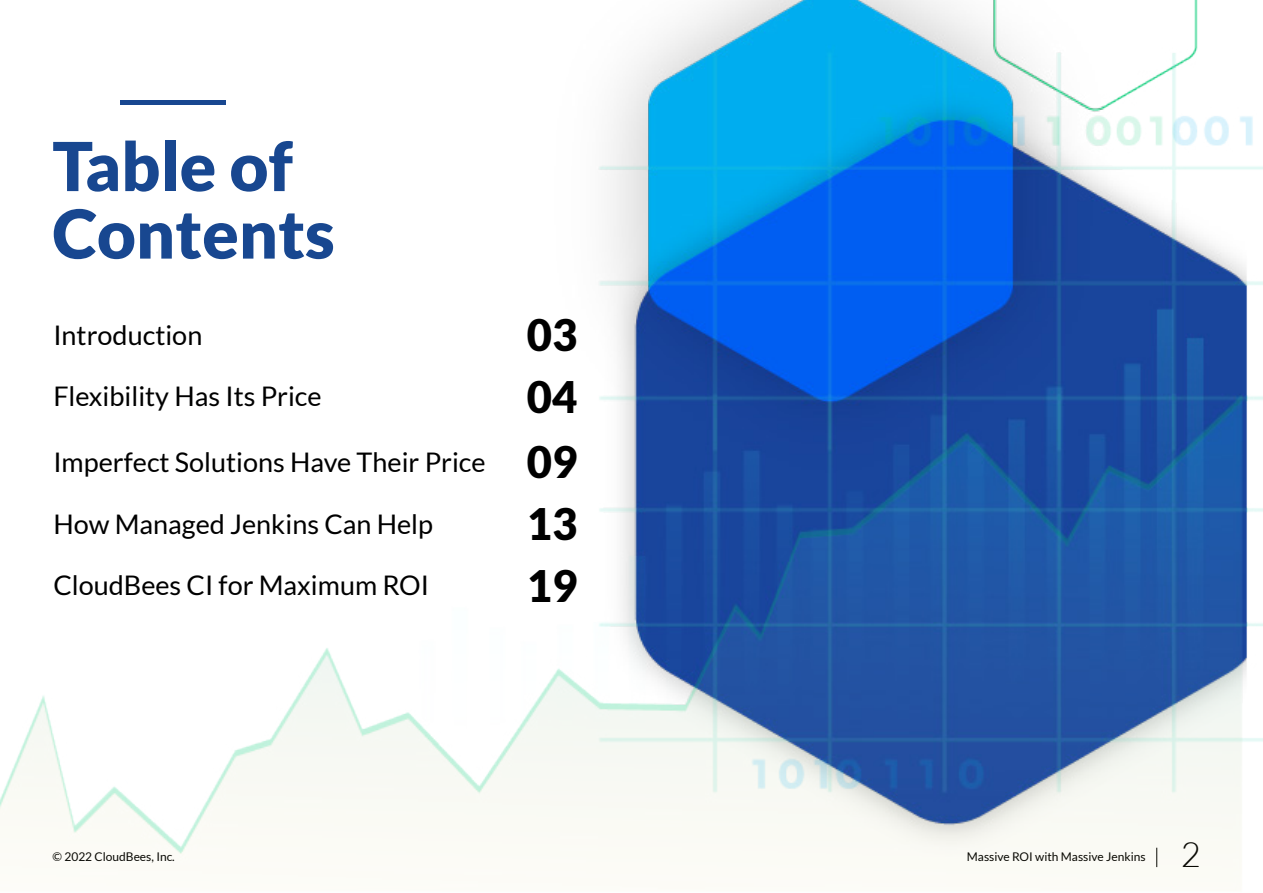
<style>
.page{position:relative;width:1263px;height:893px;background:#fff}
.page>*{position:absolute;margin:0;border:0;box-sizing:border-box;transform-origin:0 0}
.t1{font:900 67.5px/67.5px "Lato";color:#184790}
.t2{font:900 43.5px "Lato";color:#000}
.t3{font:300 34.5px "Lato";color:#000}
.t4{font:27px "Lato";color:#000}
.t5{font:12px "Lato";color:#000}
</style>
<div class="page">
<img style="left:0;top:0;width:1263px;height:868px">
<hr style="left:120px;top:100px;width:106px;height:4px;background:#184790">
<p class="t1" style="left:53px;top:131px;width:284px">Table of<br>Contents</p>
<p class="t4" style="left:53px;top:320px;width:150px">Introduction</p>
<p class="t2" style="left:527px;top:310px;width:52px">03</p>
<p class="t4" style="left:53px;top:381px;width:270px">Flexibility Has Its Price</p>
<p class="t2" style="left:527px;top:371px;width:52px">04</p>
<p class="t4" style="left:53px;top:447px;width:434px">Imperfect Solutions Have Their Price</p>
<p class="t2" style="left:527px;top:437px;width:52px">09</p>
<p class="t4" style="left:53px;top:509px;width:381px">How Managed Jenkins Can Help</p>
<p class="t2" style="left:527px;top:499px;width:52px">13</p>
<p class="t4" style="left:53px;top:570px;width:377px">CloudBees CI for Maximum ROI</p>
<p class="t2" style="left:527px;top:560px;width:52px">19</p>
<p class="t5" style="left:53px;top:850px;width:124px">© 2022 CloudBees, Inc.</p>
<p class="t5" style="left:967px;top:850px;width:180px">Massive ROI with Massive Jenkins</p>
<p class="t3" style="left:1181px;top:836px;width:22px">2</p>
</div>
